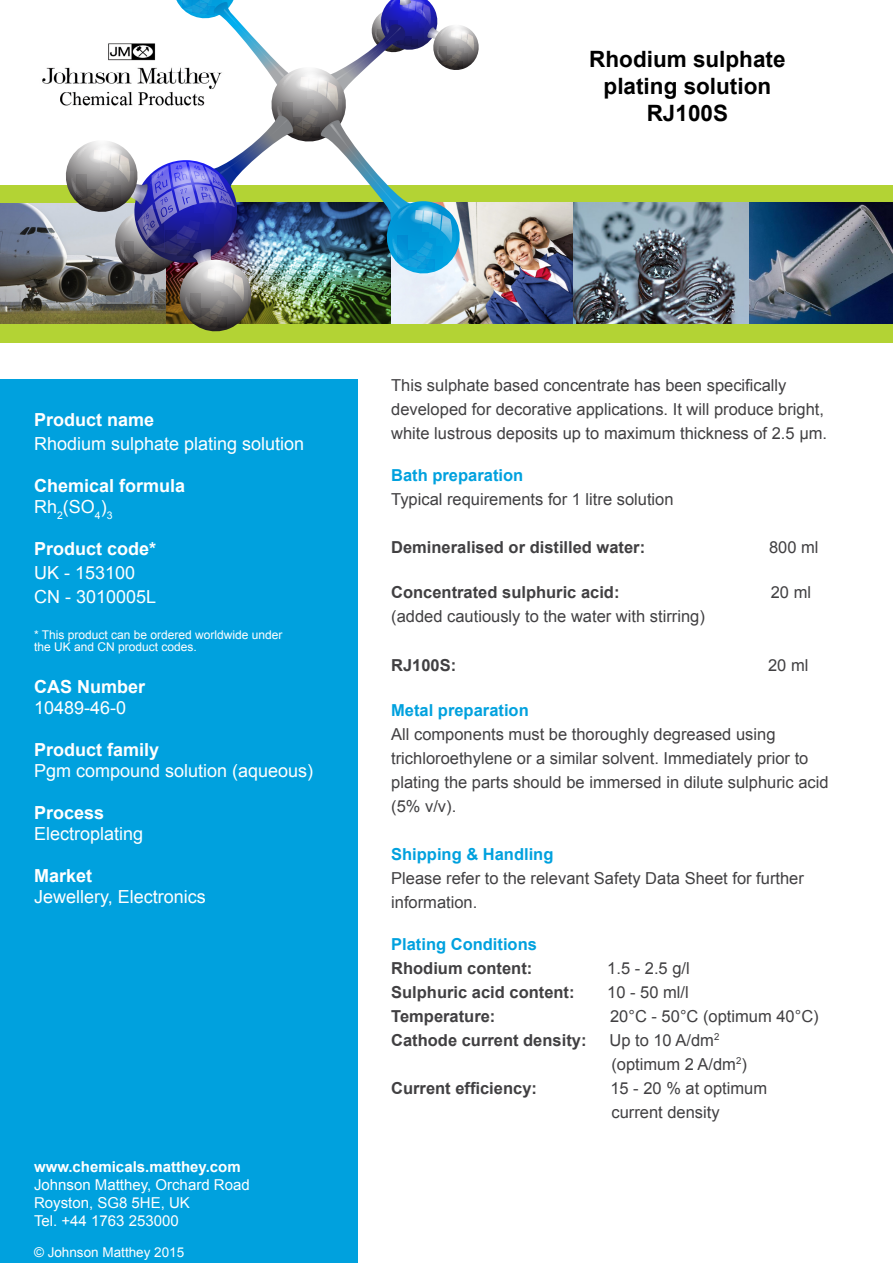
<style>
.page{position:relative;width:893px;height:1263px;background:#fff}
.page>*{position:absolute;margin:0;border:0;box-sizing:border-box;transform-origin:0 0}
.t1{font:700 22.5px/27px "Arial";color:#000;text-align:center}
.t2{font:18px/24px "Arial";color:#fff}
.t3{font:700 18px/21px "Arial";color:#fff}
.t4{font:16.5px/24px "Arial";color:#414042}
.t5{font:700 16.5px "Arial";color:#414042}
.t6{font:700 16.5px "Arial";color:#00a1de}
.t7{font:15px/18px "Arial";color:#fff}
.t8{font:700 15px "Arial";color:#fff}
.t9{font:13.5px "Arial";color:#fff}
.t10{font:12px/12px "Arial";color:#fff}
.s1{font-weight:400}
</style>
<div class="page">
<div style="left:0;top:379px;width:358px;height:884px;background:#00a1de"></div>
<div style="left:0;top:185px;width:893px;height:157px;background:#b3d334"></div>
<img style="left:0;top:202px;width:748px;height:122px">
<img style="left:730px;top:202px;width:163px;height:121px">
<img style="left:42px;top:67px;width:19px;height:36px">
<img style="left:61px;top:0;width:421px;height:332px">
<h1 class="t1" style="left:589px;top:46px;width:198px">Rhodium sulphate plating solution<br>RJ100S</h1>
<p class="t3" style="left:34px;top:410px;width:122px">Product name</p>
<p class="t2" style="left:34px;top:432px;width:272px">Rhodium sulphate plating solution</p>
<p class="t3" style="left:34px;top:476px;width:153px">Chemical formula<br><span class="s1">Rh</span><sub>2</sub><span class="s1">(SO</span><sub>4</sub><span class="s1">)</span><sub>3</sub></p>
<p class="t3" style="left:34px;top:539px;width:124px">Product code*</p>
<p class="t2" style="left:34px;top:561px;width:124px">UK - 153100<br>CN - 3010005L</p>
<p class="t10" style="left:34px;top:629px;width:250px">* This product can be ordered worldwide under the UK and CN product codes.</p>
<p class="t3" style="left:34px;top:677px;width:113px">CAS Number</p>
<p class="t2" style="left:34px;top:696px;width:94px">10489-46-0</p>
<p class="t3" style="left:34px;top:740px;width:127px">Product family</p>
<p class="t2" style="left:34px;top:759px;width:281px">Pgm compound solution (aqueous)</p>
<p class="t3" style="left:34px;top:803px;width:72px">Process</p>
<p class="t2" style="left:34px;top:822px;width:111px">Electroplating</p>
<p class="t3" style="left:34px;top:866px;width:60px">Market</p>
<p class="t2" style="left:34px;top:885px;width:173px">Jewellery, Electronics</p>
<p class="t8" style="left:34px;top:1156px;width:208px">www.chemicals.matthey.com</p>
<p class="t7" style="left:34px;top:1176px;width:217px">Johnson Matthey, Orchard Road<br>Royston, SG8 5HE, UK<br>Tel. +44 1763 253000</p>
<p class="t9" style="left:34px;top:1244px;width:152px">© Johnson Matthey 2015</p>
<p class="t4" style="left:391px;top:374px;width:437px">This sulphate based concentrate has been specifically developed for decorative applications. It will produce bright, white lustrous deposits up to maximum thickness of 2.5 µm.</p>
<p class="t6" style="left:391px;top:465px;width:134px">Bath preparation</p>
<p class="t4" style="left:391px;top:488px;width:284px">Typical requirements for 1 litre solution</p>
<p class="t5" style="left:391px;top:537px;width:256px">Demineralised or distilled water:</p>
<p class="t4" style="left:769px;top:536px;width:51px">800 ml</p>
<p class="t5" style="left:391px;top:582px;width:230px">Concentrated sulphuric acid:</p>
<p class="t4" style="left:771px;top:581px;width:42px">20 ml</p>
<p class="t4" style="left:391px;top:605px;width:315px">(added cautiously to the water with stirring)</p>
<p class="t5" style="left:391px;top:654px;width:67px">RJ100S:</p>
<p class="t4" style="left:768px;top:653px;width:42px">20 ml</p>
<p class="t6" style="left:391px;top:699px;width:139px">Metal preparation</p>
<p class="t4" style="left:391px;top:722px;width:439px">All components must be thoroughly degreased using trichloroethylene or a similar solvent. Immediately prior to plating the parts should be immersed in dilute sulphuric acid (5% v/v).</p>
<p class="t6" style="left:391px;top:843px;width:164px">Shipping &amp; Handling</p>
<p class="t4" style="left:391px;top:866px;width:414px">Please refer to the relevant Safety Data Sheet for further information.</p>
<p class="t6" style="left:391px;top:933px;width:147px">Plating Conditions</p>
<p class="t5" style="left:391px;top:957px;width:143px">Rhodium content:</p>
<p class="t4" style="left:607px;top:956px;width:84px">1.5 - 2.5 g/l</p>
<p class="t5" style="left:391px;top:981px;width:185px">Sulphuric acid content:</p>
<p class="t4" style="left:607px;top:980px;width:83px">10 - 50 ml/l</p>
<p class="t5" style="left:391px;top:1005px;width:106px">Temperature:</p>
<p class="t4" style="left:610px;top:1004px;width:210px">20°C - 50°C (optimum 40°C)</p>
<p class="t5" style="left:391px;top:1029px;width:197px">Cathode current density:</p>
<p class="t4" style="left:609px;top:1028px;width:139px">Up to 10 A/dm<sup>2 </sup>(optimum 2 A/dm<sup>2</sup>)</p>
<p class="t5" style="left:391px;top:1077px;width:147px">Current efficiency:</p>
<p class="t4" style="left:610px;top:1076px;width:158px">15 - 20 % at optimum current density</p>
</div>
